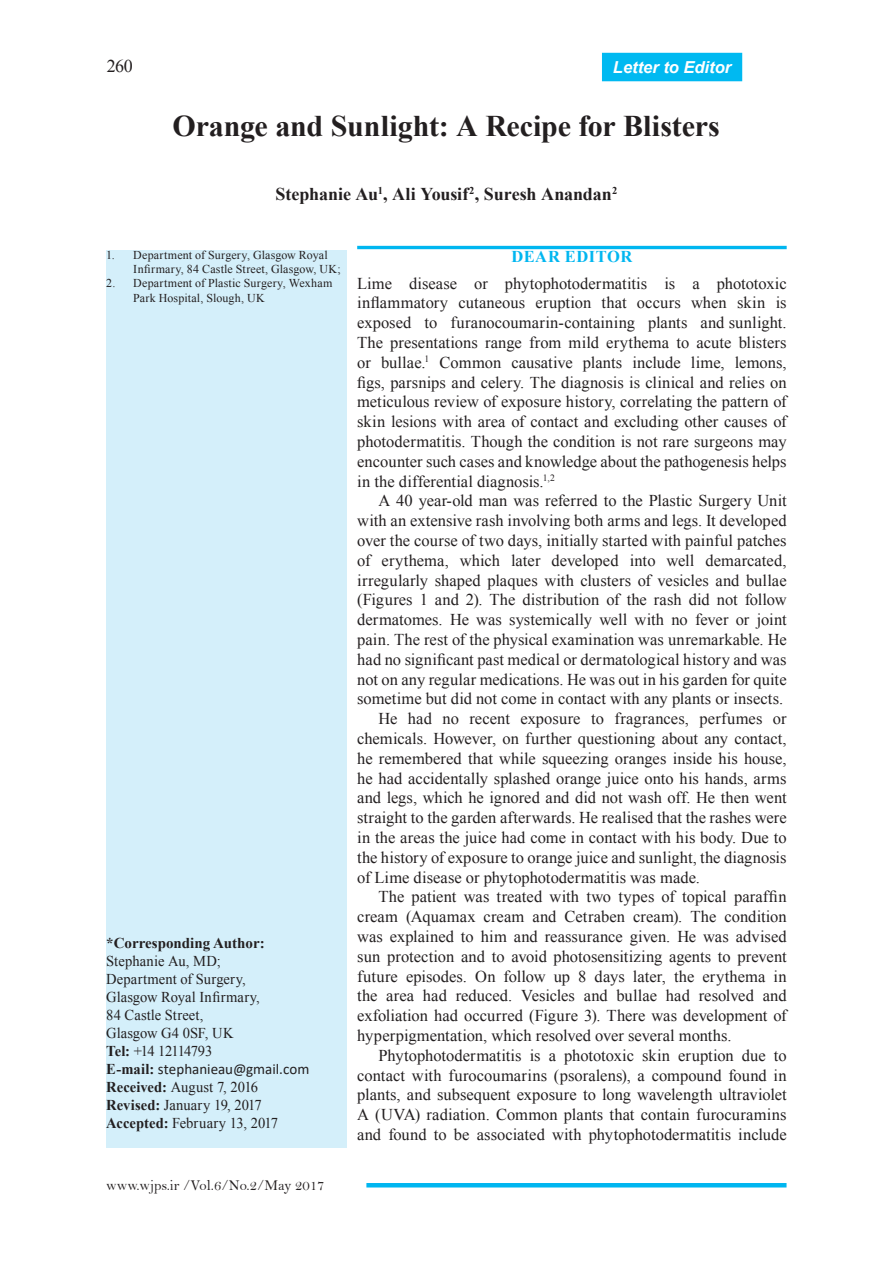
<style>
.page{position:relative;width:893px;height:1263px;background:#fff}
.page>*{position:absolute;margin:0;border:0;box-sizing:border-box;transform-origin:0 0}
.t1{font:700 30px "Times New Roman";letter-spacing:-.005em;color:#231f20}
.t2{font:700 18px "Times New Roman";letter-spacing:-.005em;color:#231f20}
.t3{font:16.5px/19.8px "Times New Roman";color:#231f20;text-align:justify}
.t4{font:italic 700 16.5px "Arial";color:#fff}
.t5{font:700 16.5px "Times New Roman";letter-spacing:.03em;color:#00b6f0}
.t6{font:15px/18px "Times New Roman";color:#231f20}
.t7{font:15px "Bell";color:#231f20}
.t8{font:15px "Calibri";color:#231f20}
.t9{font:700 15px "Times New Roman";color:#231f20}
.t10{font:12px/14.4px "Times New Roman";letter-spacing:.015em;color:#231f20}
.s1{font-weight:700}
.s2{font-family:"Times New Roman";font-weight:700}
</style>
<div class="page">
<hr style="left:366px;top:1183px;width:420px;height:4px;background:#00b6f0">
<hr style="left:357px;top:246px;width:430px;height:3px;background:#00b6f0">
<div style="left:106px;top:250px;width:241px;height:898px;background:#d4effa"></div>
<div style="left:602px;top:53px;width:140px;height:28px;background:#00b9f1"></div>
<p class="t4" style="left:613px;top:57px;width:120px">Letter to Editor</p>
<h1 class="t1" style="left:173px;top:104px;width:549px">Orange and Sunlight: A Recipe for Blisters</h1>
<p class="t2" style="left:276px;top:180px;width:343px">Stephanie Au<sup>1</sup>, Ali Yousif<sup>2</sup>, Suresh Anandan<sup>2</sup></p>
<p class="t10" style="left:133px;top:247px;width:209px;text-indent:-27px">1. Department of Surgery, Glasgow Royal<br>Infirmary, 84 Castle Street, Glasgow, UK;</p>
<p class="t10" style="left:133px;top:276px;width:201px;line-height:15px;text-indent:-27px">2. Department of Plastic Surgery, Wexham<br>Park Hospital, Slough, UK</p>
<p class="t9" style="left:106px;top:932px;width:160px">*Corresponding Author:</p>
<p class="t6" style="left:106px;top:951px;width:155px">Stephanie Au, MD;<br>Department of Surgery,<br>Glasgow Royal Infirmary,<br>84 Castle Street,<br>Glasgow G4 0SF, UK<br><span class="s1">Tel:</span> +14 12114793</p>
<p class="t8" style="left:106px;top:1058px;width:205px"><span class="s2">E-mail:</span> stephanieau@gmail.com</p>
<p class="t6" style="left:106px;top:1077px;width:173px"><span class="s1">Received:</span> August 7, 2016<br><span class="s1">Revised:</span> January 19, 2017<br><span class="s1">Accepted:</span> February 13, 2017</p>
<p class="t7" style="left:106px;top:1176px;width:220px">www.wjps.ir /Vol.6/No.2/May 2017</p>
<p class="t5" style="left:511px;top:244px;width:123px">DEAR EDITOR</p>
<p class="t3" style="left:357px;top:273px;width:431px">Lime disease or phytophotodermatitis is a phototoxic inflammatory cutaneous eruption that occurs when skin is exposed to furanocoumarin-containing plants and sunlight.<br>The presentations range from mild erythema to acute blisters or bullae.<sup>1</sup> Common causative plants include lime, lemons, figs, parsnips and celery. The diagnosis is clinical and relies on meticulous review of exposure history, correlating the pattern of skin lesions with area of contact and excluding other causes of photodermatitis. Though the condition is not rare surgeons may encounter such cases and knowledge about the pathogenesis helps in the differential diagnosis.<sup>1,2</sup></p>
<p class="t3" style="left:378px;top:490px;width:410px">A 40 year-old man was referred to the Plastic Surgery Unit</p>
<p class="t3" style="left:357px;top:510px;width:431px">with an extensive rash involving both arms and legs. It developed</p>
<p class="t3" style="left:357px;top:530px;width:431px">over the course of two days, initially started with painful patches</p>
<p class="t3" style="left:357px;top:550px;width:431px">of erythema, which later developed into well demarcated,</p>
<p class="t3" style="left:357px;top:570px;width:431px">irregularly shaped plaques with clusters of vesicles and bullae</p>
<p class="t3" style="left:357px;top:589px;width:431px">(Figures 1 and 2). The distribution of the rash did not follow</p>
<p class="t3" style="left:357px;top:609px;width:431px">dermatomes. He was systemically well with no fever or joint</p>
<p class="t3" style="left:357px;top:629px;width:431px">pain. The rest of the physical examination was unremarkable. He</p>
<p class="t3" style="left:357px;top:649px;width:431px">had no significant past medical or dermatological history and was</p>
<p class="t3" style="left:357px;top:669px;width:431px">not on any regular medications. He was out in his garden for quite</p>
<p class="t3" style="left:357px;top:688px;width:427px">sometime but did not come in contact with any plants or insects.</p>
<p class="t3" style="left:378px;top:708px;width:410px">He had no recent exposure to fragrances, perfumes or</p>
<p class="t3" style="left:357px;top:728px;width:431px">chemicals. However, on further questioning about any contact,</p>
<p class="t3" style="left:357px;top:748px;width:431px">he remembered that while squeezing oranges inside his house,</p>
<p class="t3" style="left:357px;top:768px;width:431px">he had accidentally splashed orange juice onto his hands, arms</p>
<p class="t3" style="left:357px;top:787px;width:431px">and legs, which he ignored and did not wash off. He then went</p>
<p class="t3" style="left:357px;top:807px;width:431px">straight to the garden afterwards. He realised that the rashes were</p>
<p class="t3" style="left:357px;top:827px;width:431px">in the areas the juice had come in contact with his body. Due to</p>
<p class="t3" style="left:357px;top:847px;width:431px">the history of exposure to orange juice and sunlight, the diagnosis</p>
<p class="t3" style="left:357px;top:867px;width:344px">of Lime disease or phytophotodermatitis was made.</p>
<p class="t3" style="left:378px;top:886px;width:410px">The patient was treated with two types of topical paraffin</p>
<p class="t3" style="left:357px;top:906px;width:431px">cream (Aquamax cream and Cetraben cream). The condition</p>
<p class="t3" style="left:357px;top:926px;width:431px">was explained to him and reassurance given. He was advised</p>
<p class="t3" style="left:357px;top:946px;width:431px">sun protection and to avoid photosensitizing agents to prevent</p>
<p class="t3" style="left:357px;top:966px;width:431px">future episodes. On follow up 8 days later, the erythema in</p>
<p class="t3" style="left:357px;top:985px;width:431px">the area had reduced. Vesicles and bullae had resolved and</p>
<p class="t3" style="left:357px;top:1005px;width:431px">exfoliation had occurred (Figure 3). There was development of</p>
<p class="t3" style="left:357px;top:1025px;width:376px">hyperpigmentation, which resolved over several months.</p>
<p class="t3" style="left:378px;top:1045px;width:410px">Phytophotodermatitis is a phototoxic skin eruption due to</p>
<p class="t3" style="left:357px;top:1065px;width:431px">contact with furocoumarins (psoralens), a compound found in</p>
<p class="t3" style="left:357px;top:1084px;width:431px">plants, and subsequent exposure to long wavelength ultraviolet</p>
<p class="t3" style="left:357px;top:1104px;width:431px">A (UVA) radiation. Common plants that contain furocuramins</p>
<p class="t3" style="left:357px;top:1124px;width:431px">and found to be associated with phytophotodermatitis include</p>
</div>
